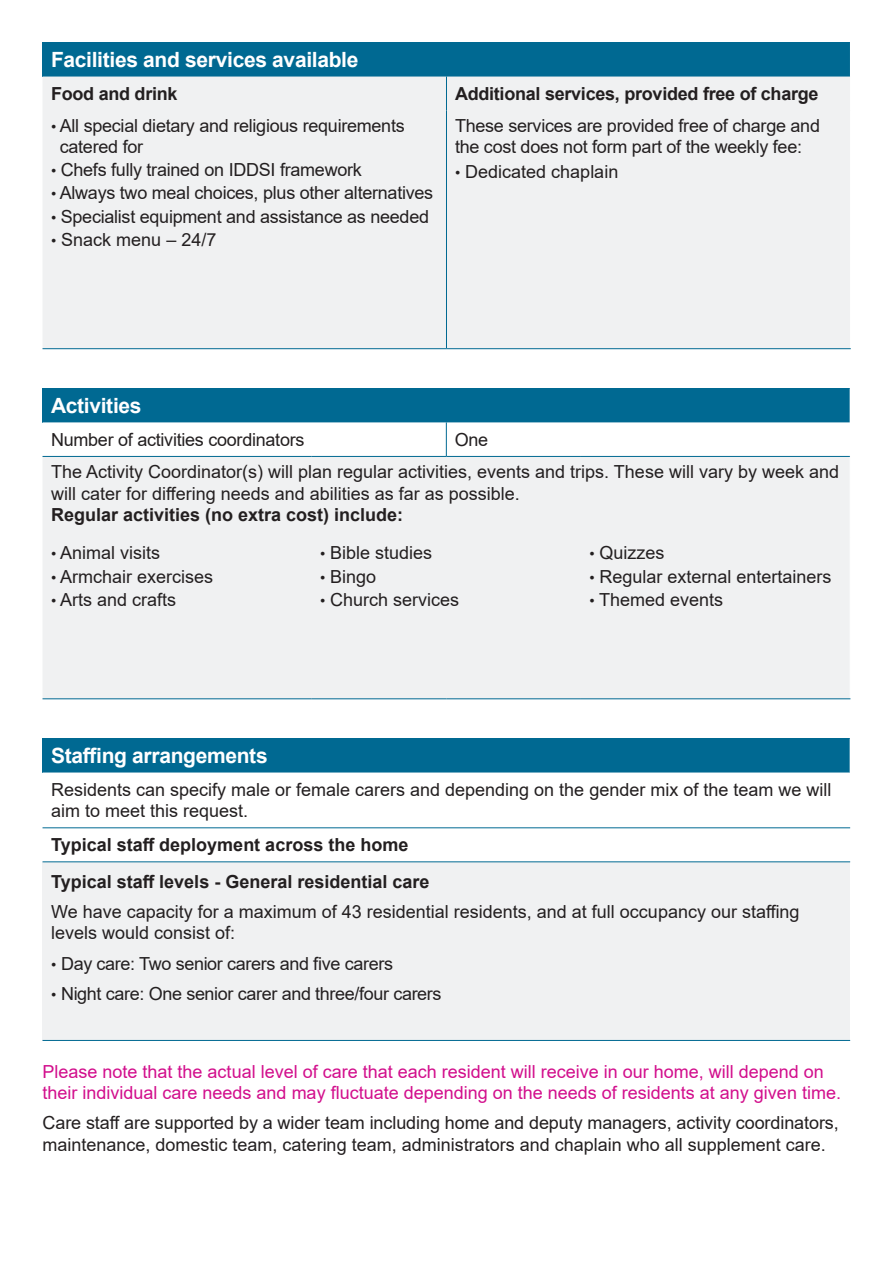
<style>
.page{position:relative;width:893px;height:1263px;background:#fff}
.page>*{position:absolute;margin:0;border:0;box-sizing:border-box;transform-origin:0 0}
.t1{font:700 21px "Arial";letter-spacing:-.015em;color:#fff}
.t2{font:18px/21.6px "Arial";color:#231f20}
.t3{font:18px/21.6px "Arial";color:#d20e8c}
.t4{font:700 18px "Arial";color:#231f20}
.t5{font:18px "Arial";letter-spacing:-.02em;color:#231f20}
.s1{font-size:15px}
.s2{font-weight:700}
</style>
<div class="page">
<div style="left:43px;top:43px;width:807px;height:34px;background:#006992"></div>
<div style="left:43px;top:77px;width:807px;height:271px;background:#f0f1f2"></div>
<hr style="left:446px;top:77px;width:1px;height:34px;background:#006992">
<hr style="left:43px;top:348px;width:403px;height:1px;background:#006992">
<hr style="left:446px;top:111px;width:1px;height:237px;background:#006992">
<hr style="left:446px;top:348px;width:405px;height:1px;background:#006992">
<div style="left:43px;top:388px;width:807px;height:34px;background:#006992"></div>
<svg style="left:43px;top:422px;width:807px;height:34px"></svg>
<div style="left:43px;top:457px;width:807px;height:241px;background:#f0f1f2"></div>
<hr style="left:446px;top:422px;width:1px;height:34px;background:#006992">
<hr style="left:43px;top:456px;width:269px;height:1px;background:#006992">
<hr style="left:312px;top:456px;width:134px;height:1px;background:#006992">
<hr style="left:446px;top:456px;width:135px;height:1px;background:#006992">
<hr style="left:581px;top:456px;width:269px;height:1px;background:#006992">
<hr style="left:43px;top:698px;width:269px;height:1px;background:#006992">
<hr style="left:312px;top:698px;width:134px;height:1px;background:#006992">
<hr style="left:446px;top:698px;width:135px;height:1px;background:#006992">
<hr style="left:581px;top:698px;width:269px;height:1px;background:#006992">
<div style="left:43px;top:738px;width:807px;height:34px;background:#006992"></div>
<svg style="left:43px;top:772px;width:807px;height:57px"></svg>
<div style="left:43px;top:862px;width:807px;height:178px;background:#f0f1f2"></div>
<hr style="left:43px;top:827px;width:807px;height:1px;background:#006992">
<hr style="left:43px;top:861px;width:807px;height:1px;background:#006992">
<hr style="left:43px;top:1040px;width:807px;height:1px;background:#006992">
<p class="t1" style="left:51px;top:45px;width:309px">Facilities and services available</p>
<p class="t4" style="left:51px;top:81px;width:128px">Food and drink</p>
<p class="t4" style="left:455px;top:81px;width:365px">Additional services, provided free of charge</p>
<p class="t2" style="left:60px;top:115px;width:346px;line-height:21px;text-indent:-9px"><span class="s1">•</span> All special dietary and religious requirements catered for</p>
<p class="t2" style="left:51px;top:159px;width:312px"><span class="s1">•</span> Chefs fully trained on IDDSI framework</p>
<p class="t2" style="left:51px;top:182px;width:384px"><span class="s1">•</span> Always two meal choices, plus other alternatives</p>
<p class="t2" style="left:51px;top:205px;width:380px"><span class="s1">•</span> Specialist equipment and assistance as needed</p>
<p class="t2" style="left:51px;top:228px;width:167px"><span class="s1">•</span> Snack menu – 24/7</p>
<p class="t2" style="left:455px;top:115px;width:367px;line-height:21px">These services are provided free of charge and the cost does not form part of the weekly fee:</p>
<p class="t2" style="left:455px;top:161px;width:165px"><span class="s1">•</span> Dedicated chaplain</p>
<p class="t1" style="left:51px;top:391px;width:92px">Activities</p>
<p class="t2" style="left:51px;top:429px;width:255px">Number of activities coordinators</p>
<p class="t2" style="left:455px;top:429px;width:35px">One</p>
<p class="t2" style="left:51px;top:461px;width:789px">The Activity Coordinator(s) will plan regular activities, events and trips. These will vary by week and will cater for differing needs and abilities as far as possible.<br><span class="s2">Regular activities (no extra cost) include:</span></p>
<p class="t2" style="left:51px;top:542px;width:111px"><span class="s1">•</span> Animal visits</p>
<p class="t2" style="left:51px;top:565px;width:164px"><span class="s1">•</span> Armchair exercises</p>
<p class="t2" style="left:51px;top:589px;width:127px"><span class="s1">•</span> Arts and crafts</p>
<p class="t2" style="left:589px;top:542px;width:77px"><span class="s1">•</span> Quizzes</p>
<p class="t2" style="left:589px;top:565px;width:244px"><span class="s1">•</span> Regular external entertainers</p>
<p class="t2" style="left:589px;top:589px;width:135px"><span class="s1">•</span> Themed events</p>
<p class="t2" style="left:320px;top:542px;width:114px"><span class="s1">•</span> Bible studies</p>
<p class="t2" style="left:320px;top:565px;width:58px"><span class="s1">•</span> Bingo</p>
<p class="t2" style="left:320px;top:589px;width:141px"><span class="s1">•</span> Church services</p>
<p class="t1" style="left:51px;top:741px;width:218px">Staffing arrangements</p>
<p class="t2" style="left:51px;top:779px;width:782px;line-height:21px">Residents can specify male or female carers and depending on the gender mix of the team we will aim to meet this request.</p>
<p class="t4" style="left:51px;top:832px;width:359px">Typical staff deployment across the home</p>
<p class="t4" style="left:51px;top:869px;width:380px">Typical staff levels - General residential care</p>
<p class="t2" style="left:51px;top:900px;width:750px">We have capacity for a maximum of 43 residential residents, and at full occupancy our staffing levels would consist of:</p>
<p class="t5" style="left:51px;top:951px;width:344px"><span class="s1">•</span> Day care: Two senior carers and five carers</p>
<p class="t5" style="left:51px;top:981px;width:392px"><span class="s1">•</span> Night care: One senior carer and three/four carers</p>
<p class="t3" style="left:43px;top:1060px;width:800px">Please note that the actual level of care that each resident will receive in our home, will depend on their individual care needs and may fluctuate depending on the needs of residents at any given time.</p>
<p class="t2" style="left:43px;top:1112px;width:798px">Care staff are supported by a wider team including home and deputy managers, activity coordinators, maintenance, domestic team, catering team, administrators and chaplain who all supplement care.</p>
</div>
